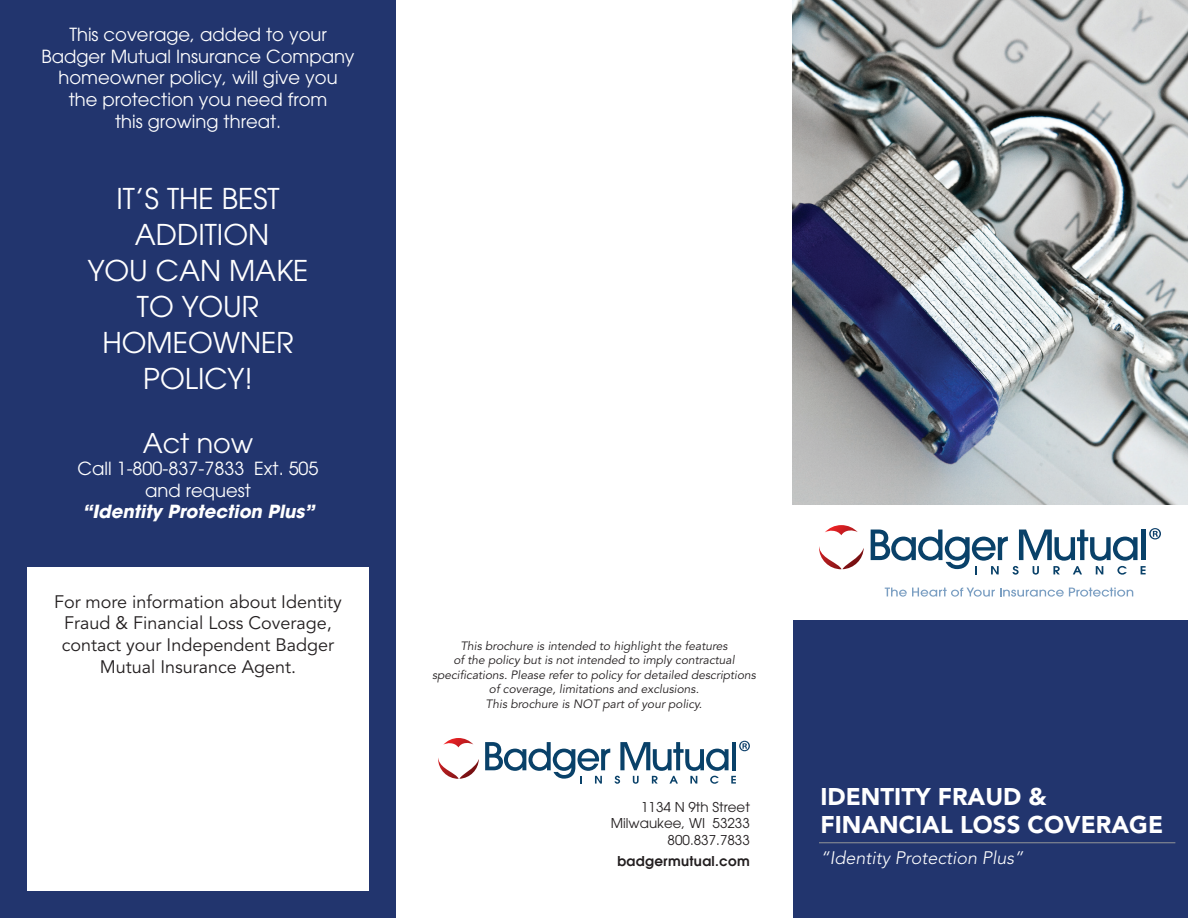
<style>
.page{position:relative;width:1188px;height:918px;background:#22356e}
.page>*{position:absolute;margin:0;border:0;box-sizing:border-box;transform-origin:0 0}
.t1{font:28.5px "Avant Garde";color:#fff}
.t2{font:27px "Avant Garde";color:#fff}
.t3{font:900 24px/28.8px "Avenir";color:#fff}
.t4{font:18px "Avant Garde";color:#fff}
.Body_Text{font:18px/21.6px "Avenir";color:#231f20;text-align:center}
.t5{font:italic 300 18px "Avenir";color:#fff}
.t6{font:italic 700 18px "Avant Garde";color:#fff}
.t7{font:13.5px "Avant Garde";color:#231f20}
.t8{font:600 13.5px "Avant Garde";letter-spacing:.025em;color:#231f20}
.Body_Text-2{font:italic 12px/14.4px "Avenir";color:#231f20;text-align:center}
</style>
<div class="page">
<div style="left:396px;top:0;width:396px;height:918px;background:#fff"></div>
<hr style="left:819px;top:842px;width:356px;height:1px;background:#939598">
<div style="left:27px;top:567px;width:342px;height:324px;background:#fff"></div>
<svg style="left:443px;top:738px;width:30px;height:9px"></svg>
<svg style="left:438px;top:758px;width:41px;height:21px"></svg>
<svg style="left:485px;top:741px;width:265px;height:43px"></svg>
<div style="left:792px;top:505px;width:396px;height:115px;background:#fff"></div>
<svg style="left:885px;top:588px;width:248px;height:9px"></svg>
<svg style="left:825px;top:525px;width:33px;height:10px"></svg>
<svg style="left:819px;top:546px;width:45px;height:23px"></svg>
<svg style="left:871px;top:528px;width:290px;height:47px"></svg>
<img style="left:792px;top:0;width:396px;height:505px">
<p class="t4" style="left:69px;top:24px;width:259px">This coverage, added to your</p>
<p class="t4" style="left:42px;top:46px;width:315px">Badger Mutual Insurance Company</p>
<p class="t4" style="left:58px;top:67px;width:281px">homeowner policy, will give you</p>
<p class="t4" style="left:69px;top:89px;width:260px">the protection you need from</p>
<p class="t4" style="left:115px;top:110px;width:168px">this growing threat.</p>
<p class="t1" style="left:116px;top:181px;width:165px">IT’S THE BEST</p>
<p class="t1" style="left:135px;top:217px;width:136px">ADDITION</p>
<p class="t1" style="left:88px;top:253px;width:222px">YOU CAN MAKE</p>
<p class="t1" style="left:137px;top:289px;width:124px">TO YOUR</p>
<p class="t1" style="left:102px;top:325px;width:193px">HOMEOWNER</p>
<p class="t1" style="left:143px;top:361px;width:111px">POLICY!</p>
<p class="t2" style="left:143px;top:428px;width:112px">Act now</p>
<p class="t4" style="left:78px;top:458px;width:242px">Call 1-800-837-7833 Ext. 505</p>
<p class="t4" style="left:145px;top:479px;width:107px">and request</p>
<p class="t6" style="left:83px;top:500px;width:234px">“Identity Protection Plus”</p>
<p class="Body_Text" style="left:54px;top:591px;width:289px">For more information about Identity<br>Fraud &amp; Financial Loss Coverage, contact your Independent Badger<br>Mutual Insurance Agent.</p>
<p class="Body_Text-2" style="left:432px;top:639px;width:325px">This brochure is intended to highlight the features<br>of the policy but is not intended to imply contractual specifications. Please refer to policy for detailed descriptions of coverage, limitations and exclusions.</p>
<p class="Body_Text-2" style="left:486px;top:697px;width:218px">This brochure is NOT part of your policy.</p>
<p class="t7" style="left:641px;top:799px;width:110px">1134 N 9th Street</p>
<p class="t7" style="left:611px;top:815px;width:141px">Milwaukee, WI 53233</p>
<p class="t7" style="left:668px;top:832px;width:84px">800.837.7833</p>
<p class="t8" style="left:617px;top:852px;width:134px">badgermutual.com</p>
<p class="t3" style="left:820px;top:782px;width:344px">IDENTITY FRAUD &amp;<br>FINANCIAL LOSS COVERAGE</p>
<p class="t5" style="left:820px;top:847px;width:205px">“Identity Protection Plus”</p>
</div>
